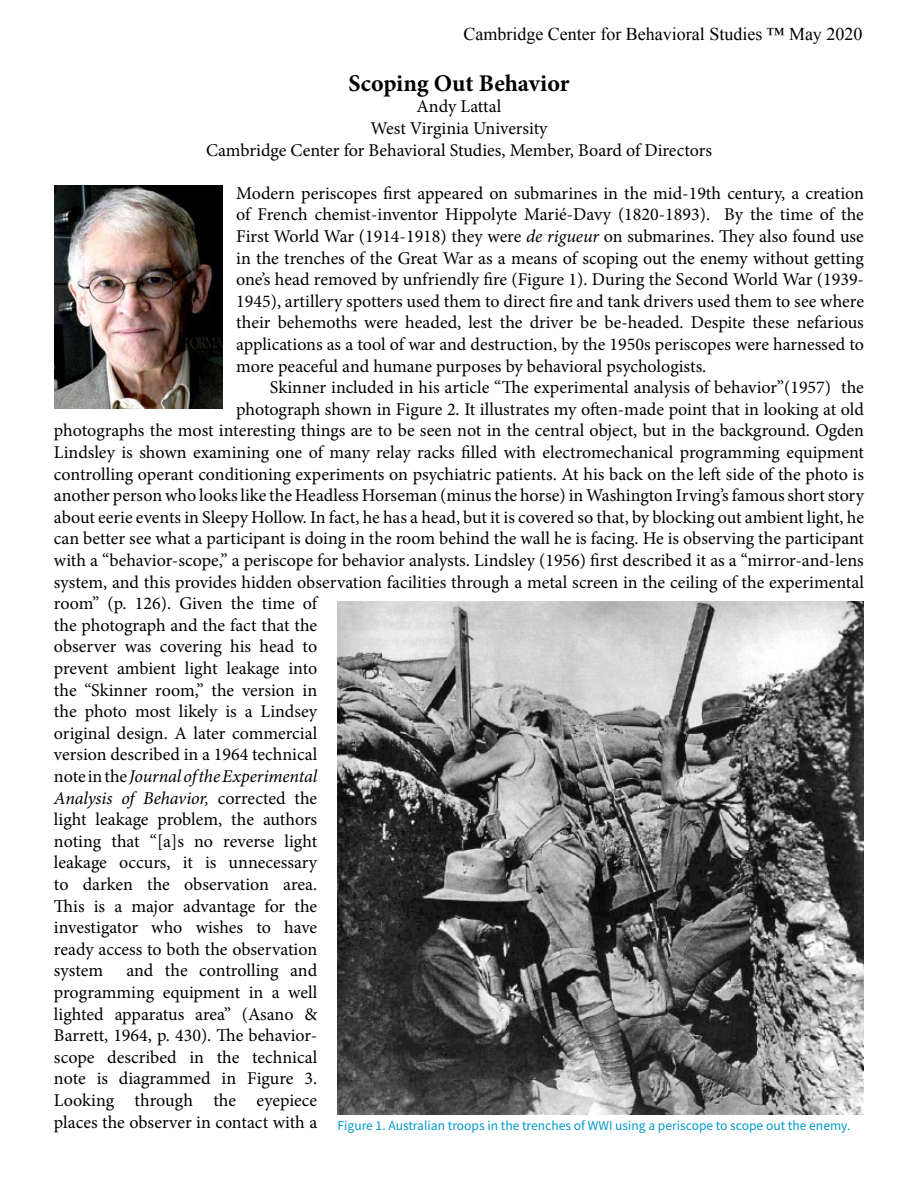
<style>
.page{position:relative;width:918px;height:1188px;background:#fff}
.page>*{position:absolute;margin:0;border:0;box-sizing:border-box;transform-origin:0 0}
.t1{font:700 24px "Minion Pro";color:#000}
.t2{font:18px/21.6px "Minion Pro";color:#000;text-align:justify}
.t3{font:italic 18px "Minion Pro";letter-spacing:-.01em;color:#000}
.t4{font:18px "Times New Roman";color:#000}
.t5{font:13.5px "Source Sans Pro";color:#09c}
.s1{font-style:italic}
.s2{font-style:normal}
</style>
<div class="page">
<img style="left:54px;top:186px;width:169px;height:222px">
<img style="left:338px;top:602px;width:526px;height:513px">
<p class="t4" style="left:463px;top:22px;width:401px">Cambridge Center for Behavioral Studies ™ May 2020</p>
<h1 class="t1" style="left:348px;top:66px;width:223px">Scoping Out Behavior</h1>
<p class="t2" style="left:206px;top:96px;width:507px;text-align:center">Andy Lattal<br>West Virginia University<br>Cambridge Center for Behavioral Studies, Member, Board of Directors</p>
<p class="t2" style="left:236px;top:182px;width:629px">Modern periscopes first appeared on submarines in the mid-19th century, a creation of French chemist-inventor Hippolyte Marié-Davy (1820-1893). By the time of the First World War (1914-1918) they were <span class="s1">de rigueur</span> on submarines. They also found use in the trenches of the Great War as a means of scoping out the enemy without getting one’s head removed by unfriendly fire (Figure 1). During the Second World War (1939- 1945), artillery spotters used them to direct fire and tank drivers used them to see where their behemoths were headed, lest the driver be be-headed. Despite these nefarious applications as a tool of war and destruction, by the 1950s periscopes were harnessed to more peaceful and humane purposes by behavioral psychologists.</p>
<p class="t2" style="left:270px;top:377px;width:595px">Skinner included in his article “The experimental analysis of behavior”(1957) the</p>
<p class="t2" style="left:236px;top:398px;width:629px">photograph shown in Figure 2. It illustrates my often-made point that in looking at old</p>
<p class="t2" style="left:54px;top:420px;width:812px">photographs the most interesting things are to be seen not in the central object, but in the background. Ogden</p>
<p class="t2" style="left:54px;top:442px;width:812px">Lindsley is shown examining one of many relay racks filled with electromechanical programming equipment</p>
<p class="t2" style="left:54px;top:463px;width:811px">controlling operant conditioning experiments on psychiatric patients. At his back on the left side of the photo is</p>
<p class="t2" style="left:54px;top:485px;width:812px">another person who looks like the Headless Horseman (minus the horse) in Washington Irving’s famous short story</p>
<p class="t2" style="left:54px;top:506px;width:812px">about eerie events in Sleepy Hollow. In fact, he has a head, but it is covered so that, by blocking out ambient light, he</p>
<p class="t2" style="left:54px;top:528px;width:812px">can better see what a participant is doing in the room behind the wall he is facing. He is observing the participant</p>
<p class="t2" style="left:54px;top:550px;width:811px">with a “behavior-scope,” a periscope for behavior analysts. Lindsley (1956) first described it as a “mirror-and-lens</p>
<p class="t2" style="left:54px;top:571px;width:812px">system, and this provides hidden observation facilities through a metal screen in the ceiling of the experimental</p>
<p class="t2" style="left:54px;top:593px;width:265px">room” (p. 126). Given the time of</p>
<p class="t2" style="left:54px;top:614px;width:265px">the photograph and the fact that the</p>
<p class="t2" style="left:54px;top:636px;width:265px">observer was covering his head to</p>
<p class="t2" style="left:54px;top:658px;width:265px">prevent ambient light leakage into</p>
<p class="t2" style="left:54px;top:679px;width:265px">the “Skinner room,” the version in</p>
<p class="t2" style="left:54px;top:701px;width:265px">the photo most likely is a Lindsey</p>
<p class="t2" style="left:54px;top:722px;width:265px">original design. A later commercial</p>
<p class="t2" style="left:54px;top:744px;width:265px">version described in a 1964 technical</p>
<p class="t3" style="left:54px;top:764px;width:265px"><span class="s2">note in the</span> Journal of the Experimental</p>
<p class="t3" style="left:54px;top:786px;width:265px">Analysis of Behavior, <span class="s2">corrected the</span></p>
<p class="t2" style="left:54px;top:809px;width:265px">light leakage problem, the authors</p>
<p class="t2" style="left:54px;top:830px;width:265px">noting that “[a]s no reverse light</p>
<p class="t2" style="left:54px;top:852px;width:265px">leakage occurs, it is unnecessary</p>
<p class="t2" style="left:54px;top:874px;width:265px">to darken the observation area.</p>
<p class="t2" style="left:54px;top:895px;width:265px">This is a major advantage for the</p>
<p class="t2" style="left:54px;top:917px;width:265px">investigator who wishes to have</p>
<p class="t2" style="left:54px;top:938px;width:265px">ready access to both the observation</p>
<p class="t2" style="left:54px;top:960px;width:51px">system</p>
<p class="t2" style="left:54px;top:960px;width:265px;text-indent:72px">and the controlling and programming equipment in a well lighted apparatus area” (Asano &amp; Barrett, 1964, p. 430). The behavior&shy;scope described in the technical note is diagrammed in Figure 3.<br>Looking through the eyepiece</p>
<p class="t5" style="left:54px;top:1117px;width:798px"><sup>places</sup> <sup>the</sup> <sup>observer</sup> <sup>in</sup> <sup>contact</sup> <sup>with</sup> <sup>a</sup> Figure 1. Australian troops in the trenches of WWI using a periscope to scope out the enemy.</p>
</div>
